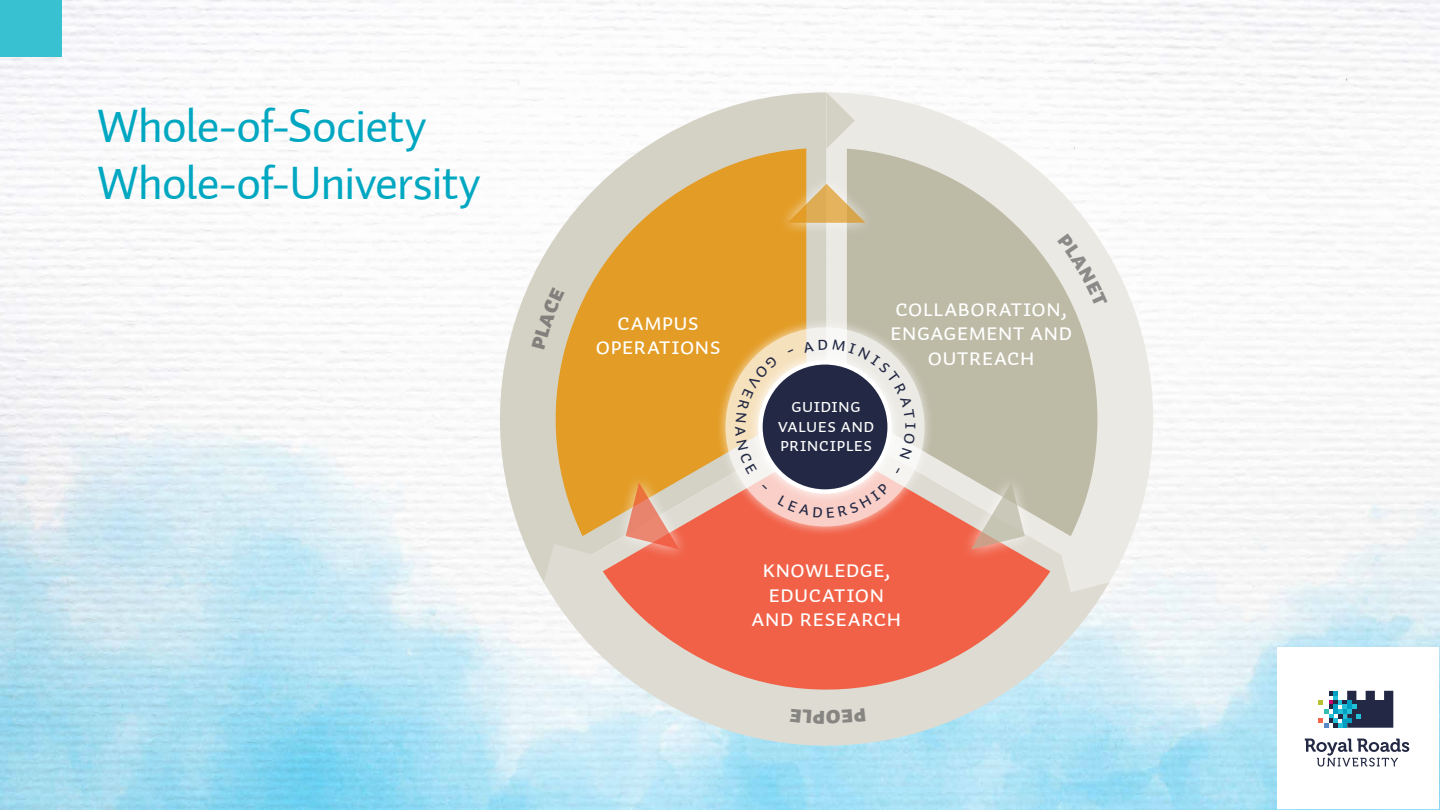
<style>
.page{position:relative;width:1440px;height:810px;background:#fff}
.page>*{position:absolute;margin:0;border:0;box-sizing:border-box;transform-origin:0 0}
.t1{font:47.92px/57px "Auto 1 Regular LF";letter-spacing:-.02em;color:#00a7c1}
.t2{font:24.45px/24.4px "Auto 1 Regular Sm Cp";letter-spacing:-.015em;color:#fff;text-align:center}
.t3{font:19.42px/19.4px "Auto 1 Regular Sm Cp";letter-spacing:-.02em;color:#fff;text-align:center}
.t4{font:19.42px "Auto 1 Regular Sm Cp";color:#232945}
</style>
<div class="page">
<img style="left:0;top:0;width:1440px;height:809px">
<div style="left:1277px;top:647px;width:162px;height:162px;background:#fff"></div>
<svg style="left:1305px;top:739px;width:104px;height:28px"></svg>
<svg style="left:1318px;top:691px;width:75px;height:37px"></svg>
<div style="left:0;top:0;width:61px;height:57px;background:#38c1d0"></div>
<svg style="left:454px;top:92px;width:373px;height:490px"></svg>
<svg style="left:544px;top:419px;width:565px;height:373px;background:#c5e4ed"></svg>
<svg style="left:827px;top:92px;width:326px;height:490px"></svg>
<svg style="left:1061px;top:554px;width:48px;height:38px;background:#e8e6e0"></svg>
<svg style="left:548px;top:148px;width:258px;height:388px;background:#e1ad55"></svg>
<svg style="left:603px;top:442px;width:447px;height:257px;background:#ea886f"></svg>
<svg style="left:847px;top:149px;width:250px;height:387px;background:#c8c4b3"></svg>
<svg style="left:827px;top:92px;width:28px;height:56px;background:#dfded4"></svg>
<svg style="left:544px;top:544px;width:48px;height:38px;background:#dbd9cf"></svg>
<svg style="left:777px;top:172px;width:99px;height:64px;background:#d6bc8a"></svg>
<svg style="left:788px;top:184px;width:78px;height:39px;background:#dbb570"></svg>
<svg style="left:960px;top:472px;width:77px;height:89px;background:#dbad9b"></svg>
<svg style="left:971px;top:482px;width:54px;height:67px;background:#d5c8ba"></svg>
<svg style="left:614px;top:472px;width:77px;height:89px;background:#e4a06d"></svg>
<svg style="left:626px;top:482px;width:53px;height:67px;background:#e5a483"></svg>
<svg style="left:715px;top:317px;width:220px;height:220px;background:#e09b6f"></svg>
<svg style="left:726px;top:327px;width:199px;height:199px"></svg>
<svg style="left:748px;top:350px;width:154px;height:154px"></svg>
<div style="left:761px;top:362px;width:129px;height:129px;background:#232945;border-radius:50%"></div>
<svg style="left:1057px;top:233px;width:51px;height:74px;background:#e8e6df"></svg>
<svg style="left:790px;top:708px;width:76px;height:16px"></svg>
<div style="left:532px;top:287px;width:33px;height:63px;background:#d4d2c5"></div>
<svg style="left:735px;top:356px;width:43px;height:118px"></svg>
<svg style="left:762px;top:485px;width:5px;height:4px"></svg>
<svg style="left:778px;top:483px;width:112px;height:34px;background:#edc7c1"></svg>
<svg style="left:896px;top:468px;width:4px;height:6px"></svg>
<svg style="left:788px;top:349px;width:6px;height:3px"></svg>
<svg style="left:803px;top:340px;width:24px;height:13px"></svg>
<svg style="left:833px;top:340px;width:82px;height:79px"></svg>
<svg style="left:900px;top:433px;width:15px;height:26px"></svg>
<h1 class="t1" style="left:98px;top:98px;width:385px">Whole-of-Society<br>Whole-of-University</h1>
<p class="t2" style="left:595px;top:310px;width:127px">Campus<br>Operations</p>
<p class="t3" style="left:778px;top:397px;width:98px">guiding<br>Values and principles</p>
<p class="t2" style="left:890px;top:296px;width:184px">Collaboration,<br>Engagement and<br>Outreach</p>
<p class="t4" style="left:923px;top:422px;width:9px;rotate:90deg">i</p>
<p class="t2" style="left:751px;top:558px;width:152px">Knowledge,<br>Education and Research</p>
</div>
